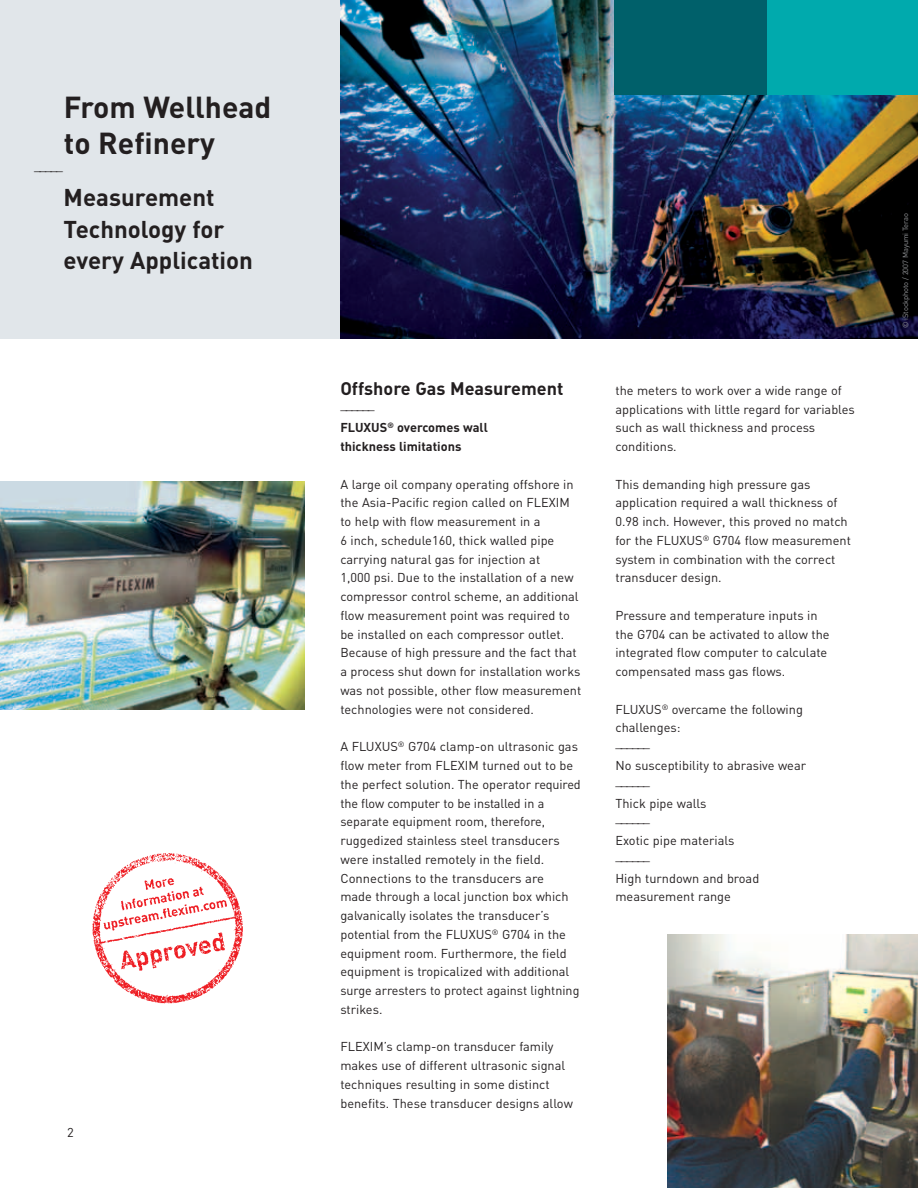
<style>
.page{position:relative;width:918px;height:1188px;background:#fff}
.page>*{position:absolute;margin:0;border:0;box-sizing:border-box;transform-origin:0 0}
.t1{font:700 30px/36px "DIN";color:#231f20}
.t2{font:700 24px/31.5px "DIN";color:#231f20}
.t3{font:700 18px "DIN";color:#231f20}
.t4{font:12.75px/18.8px "DIN";color:#231f20}
.t5{font:700 12.75px/23px "DIN";color:#231f20}
.t6{font:7.5px "DIN";letter-spacing:-.015em;color:#939598}
.s1{font-weight:400}
</style>
<div class="page">
<div style="left:0;top:0;width:597px;height:339px;background:#e1e6ea"></div>
<img style="left:340px;top:0;width:578px;height:339px">
<img style="left:0;top:482px;width:305px;height:227px">
<img style="left:668px;top:935px;width:250px;height:253px">
<img style="left:92px;top:853px;width:151px;height:151px">
<div style="left:614px;top:0;width:171px;height:95px;background:#00606a"></div>
<div style="left:768px;top:0;width:150px;height:95px;background:#00aaad"></div>
<h1 class="t1" style="left:64px;top:87px;width:209px">From Wellhead to Refinery</h1>
<p class="t4" style="left:34px;top:156px;width:30px">_____</p>
<h2 class="t2" style="left:64px;top:181px;width:191px">Measurement<br>Technology for every Application</h2>
<p class="t4" style="left:67px;top:1123px;width:8px">2</p>
<h3 class="t3" style="left:340px;top:377px;width:224px">Offshore Gas Measurement</h3>
<p class="t5" style="left:340px;top:393px;width:149px"><span class="s1">______<br></span>FLUXUS<sup>®</sup> overcomes wall</p>
<p class="t5" style="left:340px;top:435px;width:123px">thickness limitations</p>
<p class="t4" style="left:340px;top:474px;width:242px">A large oil company operating offshore in the Asia-Pacific region called on FLEXIM to help with flow measurement in a<br>6 inch, schedule160, thick walled pipe carrying natural gas for injection at<br>1,000 psi. Due to the installation of a new compressor control scheme, an additional flow measurement point was required to be installed on each compressor outlet.<br>Because of high pressure and the fact that a process shut down for installation works was not possible, other flow measurement technologies were not considered.</p>
<p class="t4" style="left:340px;top:737px;width:242px">A FLUXUS<sup>®</sup> G704 clamp-on ultrasonic gas flow meter from FLEXIM turned out to be the perfect solution. The operator required the flow computer to be installed in a separate equipment room, therefore, ruggedized stainless steel transducers were installed remotely in the field.<br>Connections to the transducers are<br>made through a local junction box which galvanically isolates the transducer’s potential from the FLUXUS<sup>®</sup> G704 in the equipment room. Furthermore, the field equipment is tropicalized with additional surge arresters to protect against lightning strikes.</p>
<p class="t4" style="left:340px;top:1037px;width:234px">FLEXIM’s clamp-on transducer family makes use of different ultrasonic signal techniques resulting in some distinct benefits. These transducer designs allow</p>
<p class="t4" style="left:615px;top:381px;width:241px">the meters to work over a wide range of applications with little regard for variables such as wall thickness and process conditions.</p>
<p class="t4" style="left:615px;top:474px;width:237px">This demanding high pressure gas application required a wall thickness of 0.98 inch. However, this proved no match for the FLUXUS<sup>®</sup> G704 flow measurement system in combination with the correct transducer design.</p>
<p class="t4" style="left:615px;top:606px;width:216px">Pressure and temperature inputs in the G704 can be activated to allow the integrated flow computer to calculate compensated mass gas flows.</p>
<p class="t4" style="left:615px;top:700px;width:189px">FLUXUS<sup>®</sup> overcame the following challenges:</p>
<p class="t4" style="left:615px;top:731px;width:192px;line-height:23px">______<br>No susceptibility to abrasive wear</p>
<p class="t4" style="left:615px;top:768px;width:93px;line-height:23px">______<br>Thick pipe walls</p>
<p class="t4" style="left:615px;top:806px;width:121px;line-height:23px">______<br>Exotic pipe materials</p>
<p class="t4" style="left:615px;top:843px;width:145px;line-height:23px">______<br>High turndown and broad</p>
<p class="t4" style="left:615px;top:887px;width:117px">measurement range</p>
<p class="t6" style="left:901px;top:328px;width:117px;rotate:-90deg">© iStockphoto / 2007 Mayumi Terao</p>
</div>
